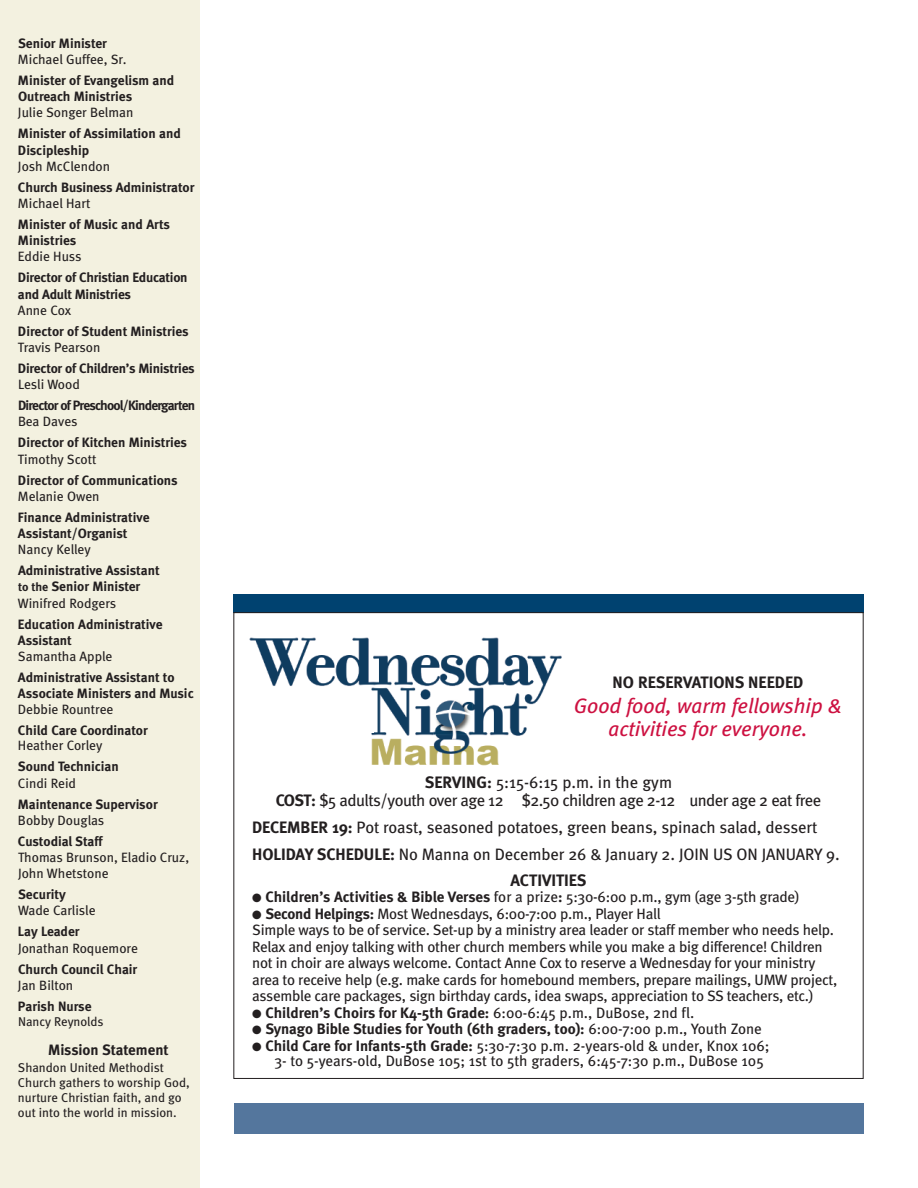
<style>
.page{position:relative;width:918px;height:1188px;background:#fff}
.page>*{position:absolute;margin:0;border:0;box-sizing:border-box;transform-origin:0 0}
.t1{font:italic 21px/22.5px "Meta";color:#cd1141;text-align:center}
.t2{font:16.5px/27px "Meta";letter-spacing:-.01em;color:#231f20}
.t3{font:16.5px/18px "Meta";letter-spacing:-.03em;color:#231f20;text-align:center}
.t4{font:700 16.5px "Meta";color:#231f20}
.t5{font:15px/16.5px "Meta";letter-spacing:-.015em;color:#231f20}
.t6{font:700 15px "Meta";color:#231f20}
.t7{font:700 13.5px/16.2px "Meta";letter-spacing:-.005em;color:#231f20}
.t8{font:13.5px/16.2px "Meta";color:#231f20}
.t9{font:700 13.5px "Meta";letter-spacing:-.055em;color:#231f20}
.t10{font:12.75px/15.3px "Meta";color:#231f20}
.s1{font-size:12px}
.s2{font-weight:400}
.s3{font-weight:700}
</style>
<div class="page">
<div style="left:234px;top:1104px;width:630px;height:30px;background:#54769d"></div>
<div style="left:0;top:0;width:200px;height:1188px;background:#f3f1e0"></div>
<div style="left:234px;top:594px;width:630px;height:19px;background:#004270"></div>
<img style="left:249px;top:637px;width:313px;height:129px">
<div style="left:243px;top:693px;width:131px;height:39px;background:#fff"></div>
<p class="t7" style="left:18px;top:35px;width:90px">Senior Minister</p>
<p class="t8" style="left:18px;top:53px;width:110px">Michael Guffee, Sr.</p>
<p class="t7" style="left:18px;top:72px;width:158px">Minister of Evangelism and<br>Outreach Ministries</p>
<p class="t8" style="left:18px;top:106px;width:117px">Julie Songer Belman</p>
<p class="t7" style="left:18px;top:125px;width:164px">Minister of Assimilation and<br>Discipleship</p>
<p class="t8" style="left:18px;top:159px;width:94px">Josh McClendon</p>
<p class="t7" style="left:18px;top:179px;width:178px">Church Business Administrator</p>
<p class="t8" style="left:18px;top:197px;width:74px">Michael Hart</p>
<p class="t7" style="left:18px;top:216px;width:154px">Minister of Music and Arts<br>Ministries</p>
<p class="t8" style="left:18px;top:250px;width:65px">Eddie Huss</p>
<p class="t7" style="left:18px;top:269px;width:171px">Director of Christian Education and Adult Ministries</p>
<p class="t8" style="left:18px;top:303px;width:55px">Anne Cox</p>
<p class="t7" style="left:18px;top:323px;width:172px">Director of Student Ministries</p>
<p class="t8" style="left:18px;top:341px;width:84px">Travis Pearson</p>
<p class="t7" style="left:18px;top:360px;width:178px">Director of Children’s Ministries</p>
<p class="t8" style="left:18px;top:378px;width:63px">Lesli Wood</p>
<p class="t9" style="left:18px;top:397px;width:179px">Director of Preschool/Kindergarten</p>
<p class="t8" style="left:18px;top:415px;width:61px">Bea Daves</p>
<p class="t7" style="left:18px;top:434px;width:171px">Director of Kitchen Ministries</p>
<p class="t8" style="left:18px;top:452px;width:80px">Timothy Scott</p>
<p class="t7" style="left:18px;top:472px;width:161px">Director of Communications</p>
<p class="t8" style="left:18px;top:489px;width:83px">Melanie Owen</p>
<p class="t7" style="left:18px;top:509px;width:133px">Finance Administrative<br>Assistant/Organist</p>
<p class="t8" style="left:18px;top:543px;width:74px">Nancy Kelley</p>
<p class="t7" style="left:18px;top:562px;width:143px">Administrative Assistant <span class="s1">to the</span> Senior Minister<br><span class="s2">Winifred Rodgers</span></p>
<p class="t7" style="left:18px;top:616px;width:146px">Education Administrative<br>Assistant</p>
<p class="t8" style="left:18px;top:650px;width:96px">Samantha Apple</p>
<p class="t7" style="left:18px;top:669px;width:177px">Administrative Assistant to<br>Associate Ministers and Music</p>
<p class="t8" style="left:18px;top:703px;width:97px">Debbie Rountree</p>
<p class="t7" style="left:18px;top:722px;width:131px">Child Care Coordinator</p>
<p class="t8" style="left:18px;top:739px;width:86px">Heather Corley</p>
<p class="t7" style="left:18px;top:758px;width:102px">Sound Technician</p>
<p class="t8" style="left:18px;top:776px;width:60px">Cindi Reid</p>
<p class="t7" style="left:18px;top:796px;width:141px">Maintenance Supervisor</p>
<p class="t8" style="left:18px;top:813px;width:88px">Bobby Douglas</p>
<p class="t7" style="left:18px;top:833px;width:86px">Custodial Staff</p>
<p class="t8" style="left:18px;top:851px;width:173px">Thomas Brunson, Eladio Cruz,<br>John Whetstone</p>
<p class="t7" style="left:18px;top:886px;width:49px">Security</p>
<p class="t8" style="left:18px;top:904px;width:79px">Wade Carlisle</p>
<p class="t7" style="left:18px;top:923px;width:63px">Lay Leader</p>
<p class="t8" style="left:18px;top:941px;width:121px">Jonathan Roquemore</p>
<p class="t7" style="left:18px;top:961px;width:121px">Church Council Chair</p>
<p class="t8" style="left:18px;top:978px;width:57px">Jan Bilton</p>
<p class="t7" style="left:18px;top:998px;width:75px">Parish Nurse</p>
<p class="t10" style="left:18px;top:1016px;width:87px">Nancy Reynolds</p>
<p class="t6" style="left:48px;top:1041px;width:122px">Mission Statement</p>
<p class="t10" style="left:18px;top:1061px;width:173px">Shandon United Methodist<br>Church gathers to worship God, nurture Christian faith, and go out into the world in mission.</p>
<p class="t4" style="left:613px;top:672px;width:192px">NO RESERVATIONS NEEDED</p>
<h1 class="t1" style="left:574px;top:697px;width:270px">Good food, warm fellowship &amp; activities for everyone.</h1>
<p class="t3" style="left:276px;top:775px;width:547px"><span class="s3">SERVING:</span> 5:15-6:15 p.m. in the gym<br><span class="s3">COST:</span> $5 adults/youth over age 12 $2.50 children age 2-12 under age 2 eat free</p>
<p class="t2" style="left:252px;top:816px;width:589px"><span class="s3">DECEMBER 19:</span> Pot roast, seasoned potatoes, green beans, spinach salad, dessert<br><span class="s3">HOLIDAY SCHEDULE:</span> No Manna on December 26 &amp; January 2. JOIN US ON JANUARY 9.</p>
<p class="t4" style="left:510px;top:870px;width:78px">ACTIVITIES</p>
<p class="t5" style="left:252px;top:890px;width:549px">● <span class="s3">Children’s Activities &amp; Bible Verses</span> for a prize<span class="s3">:</span> 5:30-6:00 p.m., gym (age 3-5th grade)</p>
<p class="t5" style="left:252px;top:907px;width:587px">● <span class="s3">Second Helpings:</span> Most Wednesdays, 6:00-7:00 p.m., Player Hall<br>Simple ways to be of service. Set-up by a ministry area leader or staff member who needs help.<br>Relax and enjoy talking with other church members while you make a big difference! Children not in choir are always welcome. Contact Anne Cox to reserve a Wednesday for your ministry area to receive help (e.g. make cards for homebound members, prepare mailings, UMW project, assemble care packages, sign birthday cards, idea swaps, appreciation to SS teachers, etc.)</p>
<p class="t6" style="left:252px;top:1004px;width:444px">● Children’s Choirs for K4-5th Grade: <span class="s2">6:00-6:45 p.m., DuBose, 2nd fl.</span></p>
<p class="t6" style="left:252px;top:1020px;width:511px">● Synago Bible Studies for Youth (6th graders, too): <span class="s2">6:00-7:00 p.m., Youth Zone</span></p>
<p class="t5" style="left:274px;top:1039px;width:497px;line-height:15.8px;text-indent:-22px">● <span class="s3">Child Care for Infants-5th Grade:</span> 5:30-7:30 p.m. 2-years-old &amp; under, Knox 106;<br>3- to 5-years-old, DuBose 105; 1st to 5th graders, 6:45-7:30 p.m., DuBose 105</p>
</div>
